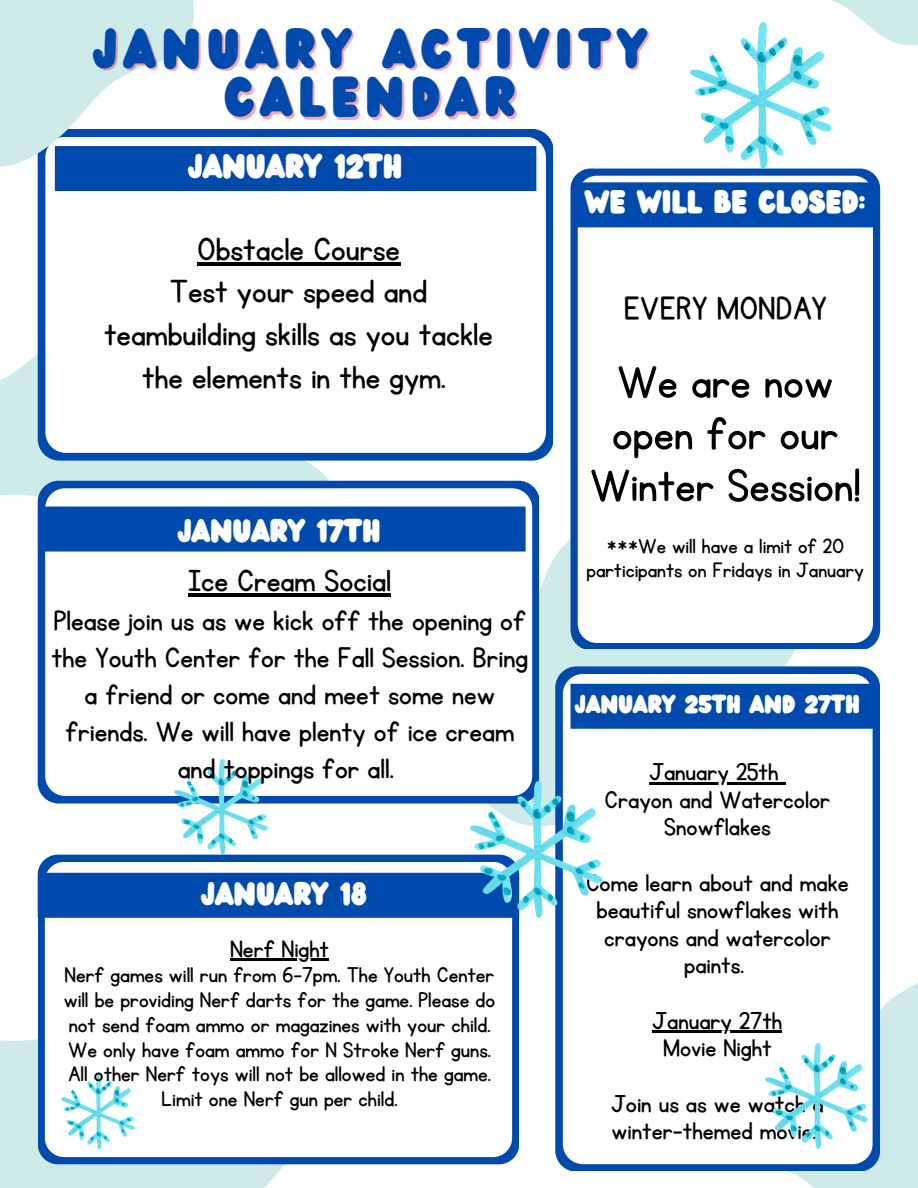
<style>
.page{position:relative;width:918px;height:1188px;background:#fff}
.page>*{position:absolute;margin:0;border:0;box-sizing:border-box;transform-origin:0 0}
.t1{font:52.5px/51.8px "KG Primary Penmanship";color:#000;text-align:center}
.t2{font:49.05px/48.3px "Wedges";letter-spacing:.13em;color:#004aad;text-align:center}
.t3{font:37.5px "KG Primary Penmanship";color:#000}
.t4{font:37.2px/42.8px "KG Primary Penmanship";color:#000;text-align:center}
.t5{font:35.55px "KG Primary Penmanship";color:#000}
.t6{font:32.55px/37.2px "KG Primary Penmanship";color:#000;text-align:center}
.t7{font:30px "Wedges";color:#fff}
.t8{font:28.5px "Wedges";color:#fff}
.t9{font:28.35px/27.6px "KG Primary Penmanship";color:#000;text-align:center}
.t10{font:27.9px "KG Primary Penmanship";color:#000}
.t11{font:24.9px/24.8px "KG Primary Penmanship";color:#000;text-align:center}
.t12{font:24px/23.7px "KG Primary Penmanship";color:#000;text-align:center}
.t13{font:22.5px "Wedges";color:#fff}
</style>
<div class="page">
<svg style="left:470px;top:505px;width:325px;height:323px;fill:#cfebe9"></svg>
<svg style="left:0;top:324px;width:343px;height:305px;fill:#cfebe9"></svg>
<div style="left:38px;top:129px;width:515px;height:332px;background:#004aad;border-radius:22px"></div>
<div style="left:45px;top:137px;width:501px;height:316px;background:#fff;border-radius:21px"></div>
<div style="left:571px;top:169px;width:309px;height:480px;background:#004aad;border-radius:20px"></div>
<div style="left:578px;top:176px;width:295px;height:467px;background:#fff;border-radius:19px"></div>
<svg style="left:787px;top:982px;width:131px;height:206px;background:#d2ecea"></svg>
<div style="left:555px;top:666px;width:325px;height:505px;background:#004aad;border-radius:21px"></div>
<div style="left:563px;top:674px;width:310px;height:490px;background:#fff;border-radius:20px"></div>
<div style="left:38px;top:481px;width:501px;height:323px;background:#004aad;border-radius:21px"></div>
<div style="left:45px;top:488px;width:487px;height:308px;background:#fff;border-radius:20px"></div>
<svg style="left:0;top:855px;width:466px;height:333px;fill:#cfebe9"></svg>
<div style="left:38px;top:855px;width:481px;height:309px;background:#004aad;border-radius:20px"></div>
<div style="left:45px;top:862px;width:467px;height:295px;background:#fff;border-radius:19px"></div>
<div style="left:44px;top:507px;width:482px;height:45px;background:#004aad"></div>
<div style="left:55px;top:146px;width:481px;height:45px;background:#004aad"></div>
<div style="left:38px;top:873px;width:481px;height:45px;background:#004aad"></div>
<div style="left:573px;top:182px;width:305px;height:45px;background:#004aad"></div>
<div style="left:571px;top:684px;width:304px;height:45px;background:#004aad"></div>
<svg style="left:0;top:0;width:195px;height:168px"></svg>
<svg style="left:761px;top:0;width:157px;height:45px"></svg>
<hr style="left:649px;top:782px;width:129px;height:2px;background:#000">
<svg style="left:778px;top:782px;width:7px;height:2px"></svg>
<hr style="left:653px;top:1031px;width:129px;height:2px;background:#000">
<img style="left:61px;top:1073px;width:74px;height:75px">
<img style="left:766px;top:1044px;width:101px;height:105px">
<img style="left:471px;top:782px;width:132px;height:136px">
<img style="left:175px;top:760px;width:92px;height:94px">
<img style="left:691px;top:23px;width:140px;height:146px">
<hr style="left:188px;top:593px;width:203px;height:3px;background:#000">
<hr style="left:230px;top:959px;width:99px;height:2px;background:#000">
<hr style="left:197px;top:262px;width:203px;height:3px;background:#000">
<h2 class="t2" style="left:94px;top:26px;width:555px">JANUARY ACTIVITY<br>CALENDAR</h2>
<p class="t7" style="left:188px;top:144px;width:216px">JANUARY 12TH</p>
<h3 class="t4" style="left:104px;top:229px;width:391px">Obstacle Course<br>Test your speed and teambuilding skills as you tackle the elements in the gym.</h3>
<p class="t8" style="left:178px;top:510px;width:205px">JANUARY 17TH</p>
<h3 class="t5" style="left:188px;top:563px;width:204px">Ice Cream Social</h3>
<h3 class="t6" style="left:52px;top:603px;width:478px">Please join us as we kick off the opening of the Youth Center for the Fall Session. Bring a friend or come and meet some new friends. We will have plenty of ice cream and toppings for all.</h3>
<p class="t8" style="left:201px;top:873px;width:167px">JANUARY 18</p>
<p class="t10" style="left:230px;top:935px;width:100px">Nerf Night</p>
<p class="t11" style="left:64px;top:964px;width:433px">Nerf games will run from 6-7pm. The Youth Center will be providing Nerf darts for the game. Please do not send foam ammo or magazines with your child.<br>We only have foam ammo for N Stroke Nerf guns.<br>All other Nerf toys will not be allowed in the game.<br>Limit one Nerf gun per child.</p>
<p class="t8" style="left:585px;top:181px;width:282px">WE WILL BE CLOSED:</p>
<h3 class="t3" style="left:624px;top:291px;width:205px">EVERY MONDAY</h3>
<h1 class="t1" style="left:590px;top:358px;width:272px">We are now open for our<br>Winter Session!</h1>
<p class="t12" style="left:586px;top:535px;width:279px">***We will have a limit of 20 participants on Fridays in January</p>
<p class="t13" style="left:575px;top:688px;width:287px">JANUARY 25TH AND 27TH</p>
<p class="t9" style="left:605px;top:759px;width:227px">January 25th<br>Crayon and Watercolor<br>Snowflakes</p>
<p class="t9" style="left:586px;top:869px;width:264px">Come learn about and make beautiful snowflakes with crayons and watercolor paints.</p>
<p class="t9" style="left:653px;top:1008px;width:131px">January 27th<br>Movie Night</p>
<p class="t9" style="left:611px;top:1090px;width:214px;text-align:left">Join us as we watch a winter-themed movie.</p>
</div>
